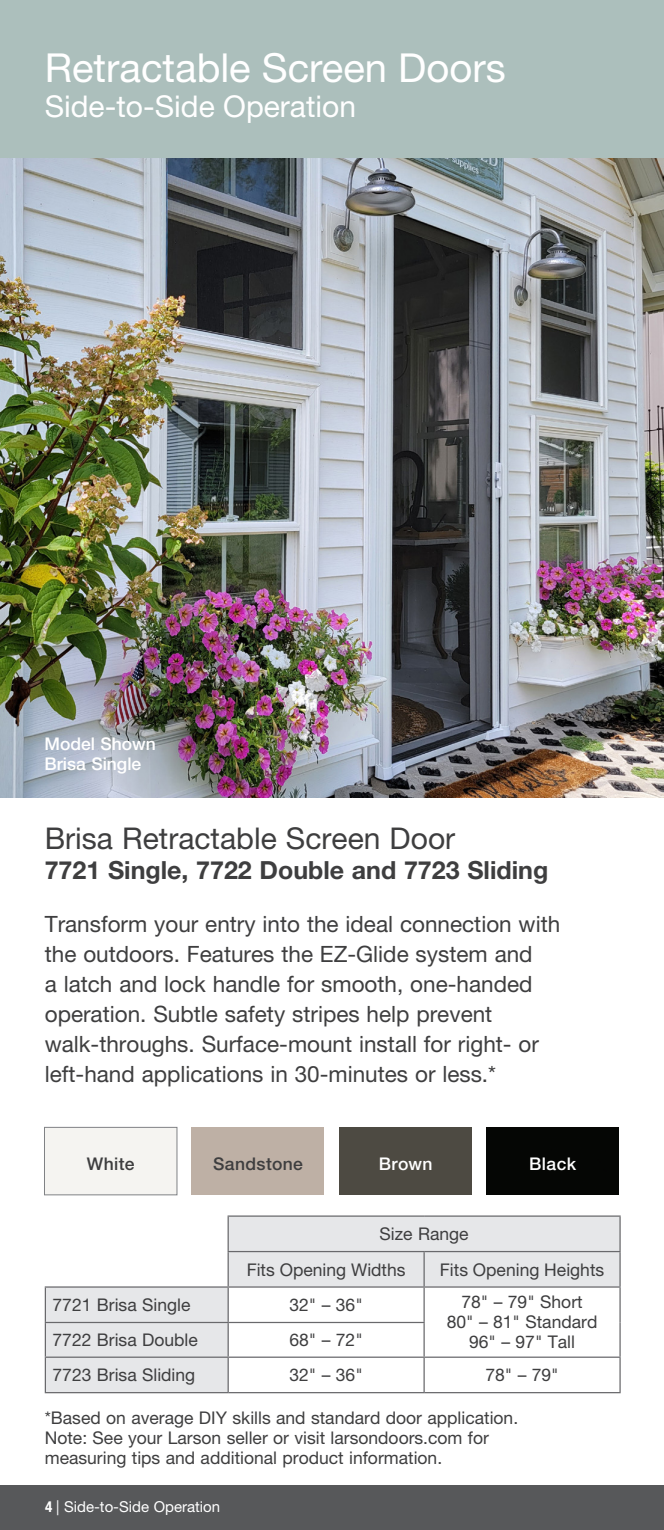
<style>
.page{position:relative;width:664px;height:1530px;background:#fff}
.page>*{position:absolute;margin:0;border:0;box-sizing:border-box;transform-origin:0 0}
.t1{font:40px "Helvetica Neue LT Pro";color:#fff}
.t2{font:30px "Helvetica Neue LT Pro";color:#3e3e3f}
.t3{font:30px "Helvetica Neue LT Pro";color:#fff}
.t4{font:700 25px "Helvetica Neue LT Pro";color:#3e3e3f}
.t5{font:22.5px/30px "Helvetica Neue LT Pro";color:#3e3e3f}
.t6{font:17.5px/20px "Helvetica Neue LT Pro";color:#3e3e3f}
.t7{font:500 17.5px "Helvetica Neue LT Pro";color:#fff}
.t8{font:500 17.5px "Helvetica Neue LT Pro";letter-spacing:.02em;color:#3e3e3f}
.t9{font:15px "Helvetica Neue LT Pro";color:#fff}
.s1{font-weight:700;font-stretch:condensed}
</style>
<div class="page">
<svg style="left:46px;top:1217px;width:573px;height:175px"></svg>
<hr style="left:45px;top:1286px;width:183px;height:2px;background:#69696c">
<hr style="left:45px;top:1288px;width:1px;height:34px;background:#69696c">
<hr style="left:227px;top:1288px;width:2px;height:34px;background:#69696c">
<hr style="left:423px;top:1288px;width:2px;height:34px;background:#69696c">
<hr style="left:619px;top:1288px;width:1px;height:34px;background:#69696c">
<hr style="left:45px;top:1322px;width:183px;height:1px;background:#69696c">
<hr style="left:45px;top:1323px;width:1px;height:34px;background:#69696c">
<hr style="left:228px;top:1322px;width:197px;height:1px;background:#69696c">
<hr style="left:227px;top:1323px;width:2px;height:34px;background:#69696c">
<hr style="left:423px;top:1323px;width:2px;height:34px;background:#69696c">
<hr style="left:619px;top:1322px;width:1px;height:35px;background:#69696c">
<hr style="left:45px;top:1357px;width:183px;height:1px;background:#69696c">
<hr style="left:45px;top:1358px;width:1px;height:34px;background:#69696c">
<hr style="left:228px;top:1357px;width:196px;height:1px;background:#69696c">
<hr style="left:227px;top:1358px;width:2px;height:34px;background:#69696c">
<hr style="left:424px;top:1357px;width:196px;height:1px;background:#69696c">
<hr style="left:423px;top:1358px;width:2px;height:34px;background:#69696c">
<hr style="left:619px;top:1358px;width:1px;height:34px;background:#69696c">
<hr style="left:45px;top:1392px;width:183px;height:1px;background:#69696c">
<hr style="left:228px;top:1392px;width:196px;height:1px;background:#69696c">
<hr style="left:424px;top:1392px;width:196px;height:1px;background:#69696c">
<hr style="left:227px;top:1215px;width:197px;height:2px;background:#69696c">
<hr style="left:227px;top:1217px;width:2px;height:34px;background:#69696c">
<hr style="left:424px;top:1215px;width:196px;height:2px;background:#69696c">
<hr style="left:619px;top:1217px;width:1px;height:34px;background:#69696c">
<hr style="left:227px;top:1251px;width:197px;height:1px;background:#69696c">
<hr style="left:227px;top:1252px;width:2px;height:34px;background:#69696c">
<hr style="left:228px;top:1286px;width:196px;height:2px;background:#69696c">
<hr style="left:424px;top:1251px;width:196px;height:1px;background:#69696c">
<hr style="left:423px;top:1252px;width:2px;height:34px;background:#69696c">
<hr style="left:619px;top:1252px;width:1px;height:34px;background:#69696c">
<hr style="left:424px;top:1286px;width:196px;height:2px;background:#69696c">
<img style="left:0;top:158px;width:664px;height:639px">
<div style="left:0;top:0;width:664px;height:158px;background:#acbfbc"></div>
<div style="left:0;top:1485px;width:664px;height:45px;background:#57585a"></div>
<div style="left:44px;top:1127px;width:133px;height:68px;background:#f5f4f1;border:1px solid #808285"></div>
<div style="left:339px;top:1127px;width:133px;height:68px;background:#4d4a42"></div>
<div style="left:192px;top:1127px;width:132px;height:68px;background:#beb0a5"></div>
<div style="left:486px;top:1127px;width:133px;height:68px;background:#050604"></div>
<p class="t1" style="left:45px;top:43px;width:462px">Retractable Screen Doors</p>
<p class="t3" style="left:45px;top:88px;width:313px">Side-to-Side Operation</p>
<p class="t7" style="left:44px;top:734px;width:113px">Model Shown</p>
<p class="t7" style="left:44px;top:754px;width:98px">Brisa Single</p>
<p class="t2" style="left:45px;top:820px;width:412px">Brisa Retractable Screen Door</p>
<p class="t4" style="left:45px;top:855px;width:505px">7721 Single, 7722 Double and 7723 Sliding</p>
<p class="t5" style="left:45px;top:908px;width:517px">Transform your entry into the ideal connection with the outdoors. Features the EZ-Glide system and<br>a latch and lock handle for smooth, one-handed operation. Subtle safety stripes help prevent walk-throughs. Surface-mount install for right- or left-hand applications in 30-minutes or less.*</p>
<p class="t8" style="left:87px;top:1153px;width:49px">White</p>
<p class="t8" style="left:213px;top:1153px;width:91px">Sandstone</p>
<p class="t7" style="left:379px;top:1153px;width:55px">Brown</p>
<p class="t7" style="left:529px;top:1153px;width:48px">Black</p>
<p class="t6" style="left:379px;top:1223px;width:90px">Size Range</p>
<p class="t6" style="left:247px;top:1259px;width:160px">Fits Opening Widths</p>
<p class="t6" style="left:440px;top:1259px;width:166px">Fits Opening Heights</p>
<p class="t6" style="left:53px;top:1294px;width:139px">7721 Brisa Single</p>
<p class="t6" style="left:289px;top:1294px;width:75px">32" – 36"</p>
<p class="t6" style="left:461px;top:1292px;width:123px">78" – 79" Short</p>
<p class="t6" style="left:447px;top:1312px;width:152px">80" – 81" Standard</p>
<p class="t6" style="left:53px;top:1329px;width:147px">7722 Brisa Double</p>
<p class="t6" style="left:289px;top:1329px;width:75px">68" – 72"</p>
<p class="t6" style="left:469px;top:1332px;width:107px">96" – 97" Tall</p>
<p class="t6" style="left:53px;top:1365px;width:144px">7723 Brisa Sliding</p>
<p class="t6" style="left:289px;top:1365px;width:75px">32" – 36"</p>
<p class="t6" style="left:485px;top:1365px;width:75px">78" – 79"</p>
<p class="t6" style="left:45px;top:1407px;width:475px">*Based on average DIY skills and standard door application.</p>
<p class="t6" style="left:45px;top:1427px;width:446px">Note: See your Larson seller or visit larsondoors.com for measuring tips and additional product information.</p>
<p class="t9" style="left:45px;top:1497px;width:177px"><span class="s1">4</span> | Side-to-Side Operation</p>
</div>
